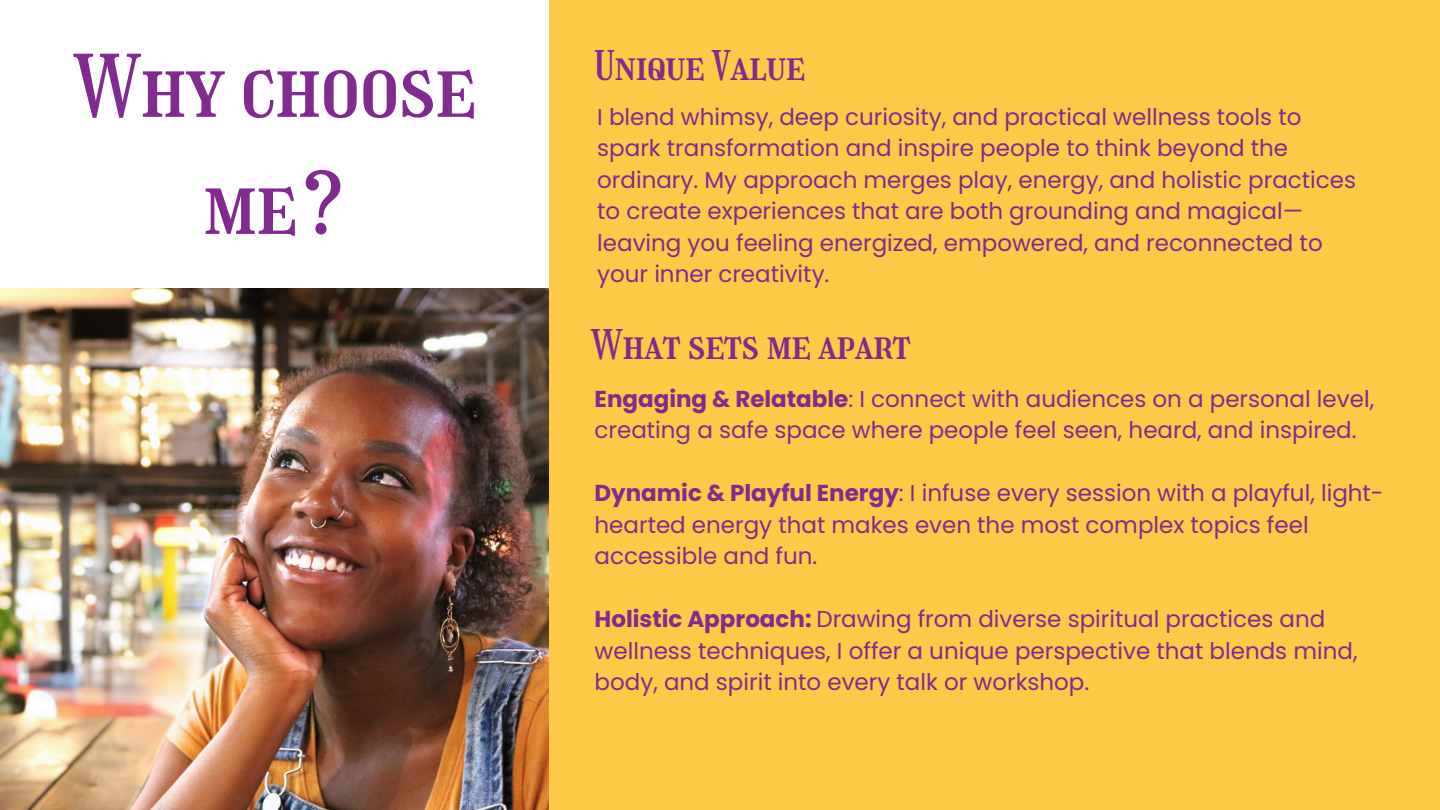
<style>
.page{position:relative;width:1440px;height:810px;background:#fcca46}
.page>*{position:absolute;margin:0;border:0;box-sizing:border-box;transform-origin:0 0}
.t1{font:84.2px/117.1px "Girassol";color:#812a90;text-align:center}
.t2{font:40px "Girassol";color:#812a90}
.t3{font:23px/31.5px "Poppins";color:#812a90}
.s1{font-weight:700}
</style>
<div class="page">
<div style="left:0;top:0;width:549px;height:810px;background:#fff"></div>
<img style="left:0;top:288px;width:549px;height:522px">
<h1 class="t1" style="left:74px;top:29px;width:403px">Why choose me?</h1>
<p class="t2" style="left:595px;top:42px;width:212px">Unique Value</p>
<h2 class="t3" style="left:597px;top:101px;width:760px">I blend whimsy, deep curiosity, and practical wellness tools to spark transformation and inspire people to think beyond the ordinary. My approach merges play, energy, and holistic practices to create experiences that are both grounding and magical— leaving you feeling energized, empowered, and reconnected to your inner creativity.</h2>
<p class="t2" style="left:591px;top:322px;width:321px">What sets me apart</p>
<h2 class="t3" style="left:595px;top:383px;width:781px"><span class="s1">Engaging &amp; Relatable</span>: I connect with audiences on a personal level, creating a safe space where people feel seen, heard, and inspired.</h2>
<p class="t3" style="left:595px;top:477px;width:791px"><span class="s1">Dynamic &amp; Playful Energy</span>: I infuse every session with a playful, light&shy;hearted energy that makes even the most complex topics feel accessible and fun.</p>
<p class="t3" style="left:595px;top:603px;width:765px"><span class="s1">Holistic Approach:</span> Drawing from diverse spiritual practices and wellness techniques, I offer a unique perspective that blends mind, body, and spirit into every talk or workshop.</p>
</div>
